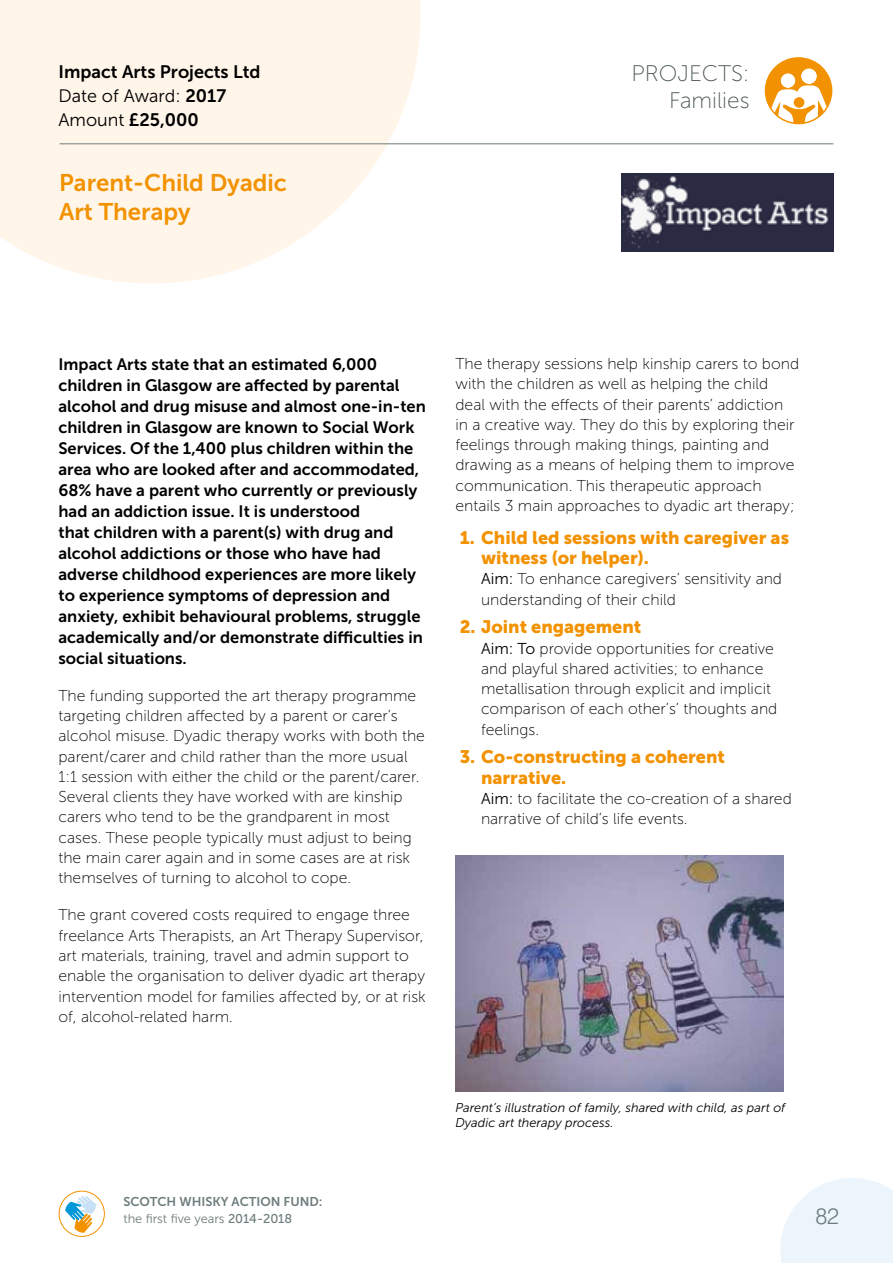
<style>
.page{position:relative;width:893px;height:1263px;background:#fff}
.page>*{position:absolute;margin:0;border:0;box-sizing:border-box;transform-origin:0 0}
.t1{font:24px/28.8px "Museo Sans 700";color:#f39200}
.t2{font:22.5px/27px "Museo Sans 100";color:#4d5858;text-align:right}
.t3{font:300 22.5px "Swiss 721 BT";color:#6e7c7c}
.t4{font:18px/20.2px "Museo Sans 900";color:#f39200}
.t5{font:18px "Museo Sans 700";color:#000}
.t6{font:18px "Museo Sans 300";color:#000}
.t7{font:16.5px/21px "Museo Sans 700";color:#000}
.t8{font:15.75px/20.2px "Museo Sans 100";color:#000}
.t9{font:italic 12.75px/15px "Museo Sans 300";color:#000}
.t10{font:12.75px "Museo Sans 300";color:#6e7c7c}
.t11{font:12.75px "Museo Sans 700";color:#6e7c7c}
.s1{font-family:"Museo Sans 700"}
.s2{font-family:"Museo Sans 300"}
.s3{font-family:"Museo Sans 500"}
</style>
<div class="page">
<svg style="left:780px;top:1178px;width:113px;height:85px;background:#eff6fc"></svg>
<div style="left:59px;top:1191px;width:46px;height:46px;border:1px solid #f39200;border-radius:50%"></div>
<svg style="left:65px;top:1196px;width:31px;height:37px"></svg>
<svg style="left:764px;top:57px;width:69px;height:67px"></svg>
<div style="left:801px;top:69px;width:16px;height:15px;background:#fff;border-radius:50%"></div>
<div style="left:781px;top:74px;width:14px;height:14px;background:#fff;border-radius:50%"></div>
<div style="left:765px;top:57px;width:67px;height:67px;border:2px solid #f39200;border-radius:50%"></div>
<svg style="left:0;top:0;width:421px;height:283px;fill:#fff5e9"></svg>
<hr style="left:60px;top:144px;width:773px;height:1px;background:#6e7c7c">
<img style="left:622px;top:173px;width:211px;height:78px">
<img style="left:455px;top:855px;width:329px;height:237px">
<p class="t5" style="left:58px;top:61px;width:204px">Impact Arts Projects Ltd</p>
<p class="t6" style="left:58px;top:86px;width:169px">Date of Award: <span class="s1">2017</span></p>
<p class="t5" style="left:58px;top:109px;width:142px"><span class="s2">Amount</span> £25,000</p>
<h1 class="t1" style="left:59px;top:169px;width:229px">Parent-Child Dyadic<br>Art Therapy</h1>
<h2 class="t2" style="left:632px;top:60px;width:119px">PROJECTS:<br>Families</h2>
<p class="t7" style="left:58px;top:353px;width:369px">Impact Arts state that an estimated 6,000 children in Glasgow are affected by parental alcohol and drug misuse and almost one-in-ten children in Glasgow are known to Social Work Services. Of the 1,400 plus children within the area who are looked after and accommodated, 68% have a parent who currently or previously had an addiction issue. It is understood<br>that children with a parent(s) with drug and alcohol addictions or those who have had adverse childhood experiences are more likely to experience symptoms of depression and anxiety, exhibit behavioural problems, struggle academically and/or demonstrate difficulties in social situations.</p>
<p class="t8" style="left:58px;top:685px;width:368px">The funding supported the art therapy programme targeting children affected by a parent or carer’s alcohol misuse. Dyadic therapy works with both the parent/carer and child rather than the more usual 1:1 session with either the child or the parent/carer.<br>Several clients they have worked with are kinship carers who tend to be the grandparent in most cases. These people typically must adjust to being the main carer again and in some cases are at risk themselves of turning to alcohol to cope.</p>
<p class="t8" style="left:58px;top:905px;width:369px">The grant covered costs required to engage three freelance Arts Therapists, an Art Therapy Supervisor, art materials, training, travel and admin support to enable the organisation to deliver dyadic art therapy intervention model for families affected by, or at risk of, alcohol-related harm.</p>
<p class="t8" style="left:455px;top:354px;width:345px">The therapy sessions help kinship carers to bond with the children as well as helping the child deal with the effects of their parents’ addiction in a creative way. They do this by exploring their feelings through making things, painting and drawing as a means of helping them to improve communication. This therapeutic approach entails 3 main approaches to dyadic art therapy;</p>
<p class="t4" style="left:481px;top:527px;width:310px;text-indent:-21px">1. Child led sessions with caregiver as witness (or helper).</p>
<p class="t8" style="left:481px;top:569px;width:303px"><span class="s2">Aim:</span> To enhance caregivers’ sensitivity and understanding of their child</p>
<p class="t4" style="left:460px;top:617px;width:183px">2. Joint engagement</p>
<p class="t8" style="left:481px;top:638px;width:298px"><span class="s2">Aim: To</span> provide opportunities for creative and playful shared activities; to enhance metallisation through explicit and implicit comparison of each other’s’ thoughts and feelings.</p>
<p class="t4" style="left:481px;top:747px;width:245px;text-indent:-21px">3. Co-constructing a coherent narrative.</p>
<p class="t8" style="left:481px;top:788px;width:312px"><span class="s2">Aim:</span> to facilitate the co-creation of a shared narrative of child’s life events.</p>
<p class="t9" style="left:455px;top:1100px;width:331px">Parent’s illustration of family, shared with child, as part of<br>Dyadic art therapy process.</p>
<p class="t11" style="left:123px;top:1195px;width:201px">SCOTCH WHISKY ACTION FUND:</p>
<p class="t10" style="left:123px;top:1212px;width:170px">the first five years <span class="s3">2014-2018</span></p>
<h2 class="t3" style="left:815px;top:1202px;width:25px">82</h2>
</div>
